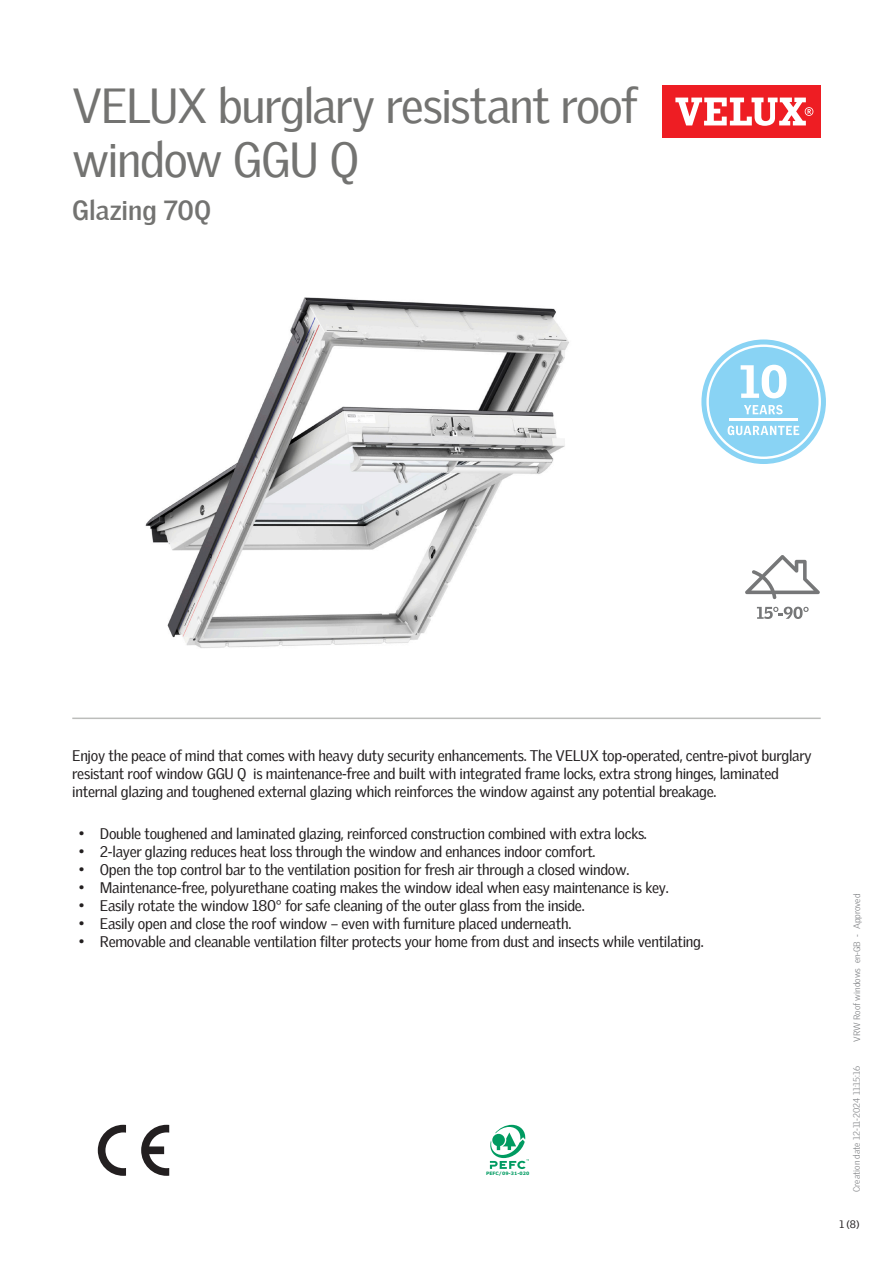
<style>
.page{position:relative;width:893px;height:1263px;background:#fff}
.page>*{position:absolute;margin:0;border:0;box-sizing:border-box;transform-origin:0 0}
.Headline{font:48px/54px "Velux Gothic";letter-spacing:-.03em;color:#737371}
.t1{font:700 27px "Velux Gothic";color:#737371}
.Body_Regular{font:15px/18px "Velux Gothic";letter-spacing:-.02em;color:#231f20}
.t2{font:10.5px "Velux Gothic";color:#231f20}
.t3{font:300 9px "Velux Gothic";color:#7c7e81}
.t4{font:700 4.65px "Verdana";color:#009b61}
</style>
<div class="page">
<div style="left:662px;top:85px;width:159px;height:53px;background:#ee1d23"></div>
<svg style="left:675px;top:98px;width:138px;height:28px"></svg>
<hr style="left:72px;top:717px;width:749px;height:2px;background:#bcbdbb">
<svg style="left:745px;top:555px;width:75px;height:44px"></svg>
<svg style="left:757px;top:607px;width:52px;height:12px"></svg>
<svg style="left:141px;top:1125px;width:28px;height:51px"></svg>
<svg style="left:98px;top:1125px;width:28px;height:51px"></svg>
<svg style="left:490px;top:1125px;width:39px;height:44px"></svg>
<svg style="left:701px;top:339px;width:125px;height:125px"></svg>
<img style="left:145px;top:297px;width:424px;height:351px">
<p class="Headline" style="left:72px;top:74px;width:567px">VELUX burglary resistant roof window GGU Q</p>
<p class="t1" style="left:72px;top:190px;width:140px">Glazing 70Q</p>
<p class="Body_Regular" style="left:72px;top:745px;width:741px">Enjoy the peace of mind that comes with heavy duty security enhancements. The VELUX top-operated, centre-pivot burglary resistant roof window GGU Q is maintenance-free and built with integrated frame locks, extra strong hinges, laminated internal glazing and toughened external glazing which reinforces the window against any potential breakage.</p>
<p class="Body_Regular" style="left:79px;top:823px;width:570px">• Double toughened and laminated glazing, reinforced construction combined with extra locks.</p>
<p class="Body_Regular" style="left:79px;top:841px;width:518px">• 2-layer glazing reduces heat loss through the window and enhances indoor comfort.</p>
<p class="Body_Regular" style="left:79px;top:859px;width:552px">• Open the top control bar to the ventilation position for fresh air through a closed window.</p>
<p class="Body_Regular" style="left:79px;top:877px;width:591px">• Maintenance-free, polyurethane coating makes the window ideal when easy maintenance is key.</p>
<p class="Body_Regular" style="left:79px;top:895px;width:508px">• Easily rotate the window 180° for safe cleaning of the outer glass from the inside.</p>
<p class="Body_Regular" style="left:79px;top:913px;width:494px">• Easily open and close the roof window – even with furniture placed underneath.</p>
<p class="Body_Regular" style="left:79px;top:931px;width:627px">• Removable and cleanable ventilation filter protects your home from dust and insects while ventilating.</p>
<p class="t4" style="left:486px;top:1170px;width:45px">PEFC/09-31-020</p>
<p class="t3" style="left:850px;top:1042px;width:149px;rotate:-90deg">VRW Roof windows en-GB - Approved</p>
<p class="t3" style="left:850px;top:1192px;width:127px;rotate:-90deg">Creation date 12-11-2024 11:15:16</p>
<p class="t2" style="left:839px;top:1216px;width:22px">1 (8)</p>
</div>
